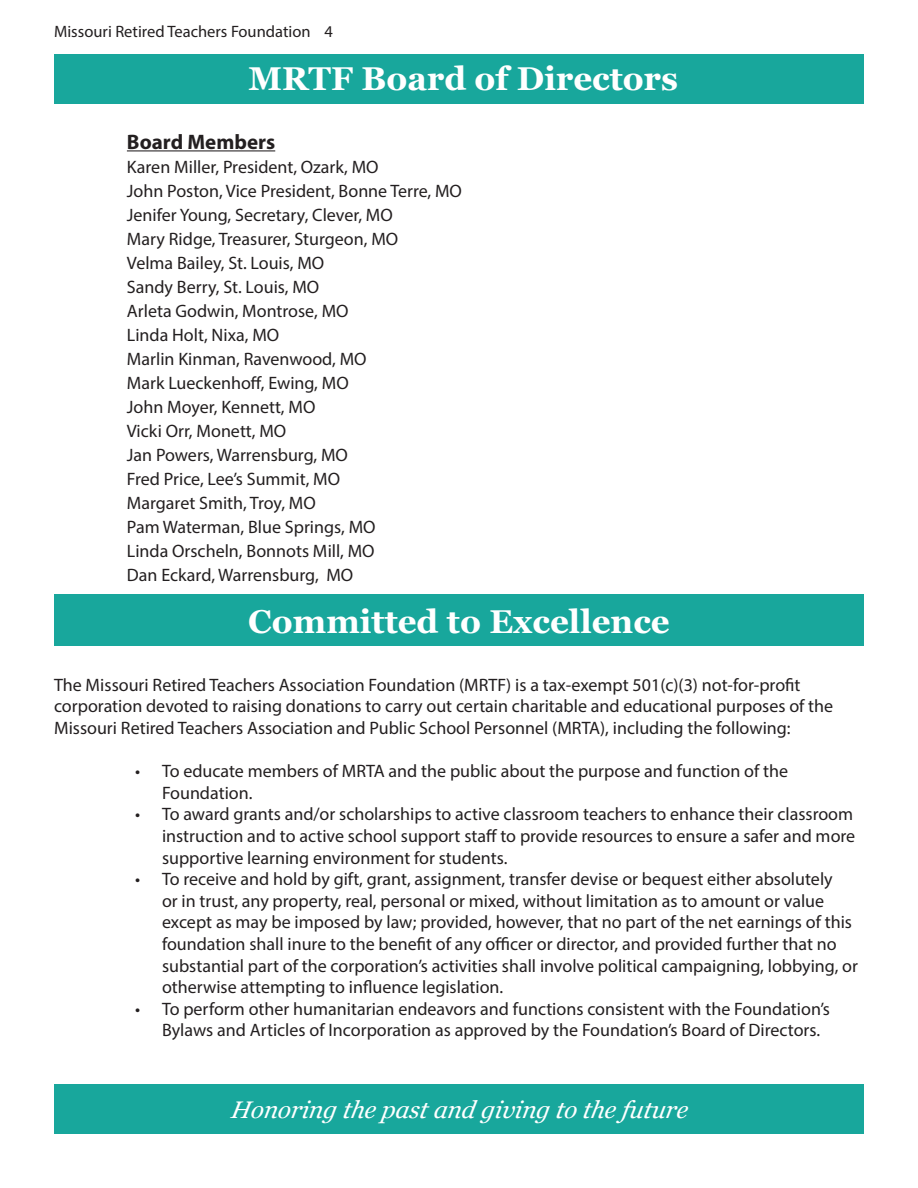
<style>
.page{position:relative;width:918px;height:1188px;background:#fff}
.page>*{position:absolute;margin:0;border:0;box-sizing:border-box;transform-origin:0 0}
.t1{font:700 33px "Georgia";color:#fff}
.t2{font:italic 24px "Georgia";color:#fff}
.t3{font:700 21px "Myriad Pro";color:#231f20}
.t4{font:18px/21.6px "Myriad Pro";color:#231f20}
.t5{font:16.5px "Myriad Pro";color:#231f20}
</style>
<div class="page">
<div style="left:54px;top:1084px;width:810px;height:50px;background:#18a79c"></div>
<div style="left:54px;top:54px;width:810px;height:50px;background:#18a79c"></div>
<hr style="left:127px;top:150px;width:148px;height:1px;background:#231f20">
<div style="left:54px;top:594px;width:810px;height:52px;background:#18a79c"></div>
<p class="t5" style="left:54px;top:22px;width:281px">Missouri Retired Teachers Foundation 4</p>
<p class="t1" style="left:248px;top:58px;width:431px">MRTF Board of Directors</p>
<p class="t3" style="left:127px;top:128px;width:150px">Board Members</p>
<p class="t4" style="left:127px;top:156px;width:253px">Karen Miller, President, Ozark, MO</p>
<p class="t4" style="left:127px;top:180px;width:337px">John Poston, Vice President, Bonne Terre, MO</p>
<p class="t4" style="left:127px;top:204px;width:267px">Jenifer Young, Secretary, Clever, MO</p>
<p class="t4" style="left:127px;top:228px;width:273px">Mary Ridge, Treasurer, Sturgeon, MO</p>
<p class="t4" style="left:127px;top:252px;width:199px">Velma Bailey, St. Louis, MO</p>
<p class="t4" style="left:127px;top:276px;width:194px">Sandy Berry, St. Louis, MO</p>
<p class="t4" style="left:127px;top:300px;width:223px">Arleta Godwin, Montrose, MO</p>
<p class="t4" style="left:127px;top:324px;width:154px">Linda Holt, Nixa, MO</p>
<p class="t4" style="left:127px;top:348px;width:241px">Marlin Kinman, Ravenwood, MO</p>
<p class="t4" style="left:127px;top:372px;width:223px">Mark Lueckenhoff, Ewing, MO</p>
<p class="t4" style="left:127px;top:396px;width:190px">John Moyer, Kennett, MO</p>
<p class="t4" style="left:127px;top:420px;width:161px">Vicki Orr, Monett, MO</p>
<p class="t4" style="left:127px;top:444px;width:223px">Jan Powers, Warrensburg, MO</p>
<p class="t4" style="left:127px;top:468px;width:215px">Fred Price, Lee’s Summit, MO</p>
<p class="t4" style="left:127px;top:492px;width:190px">Margaret Smith, Troy, MO</p>
<p class="t4" style="left:127px;top:516px;width:250px">Pam Waterman, Blue Springs, MO</p>
<p class="t4" style="left:127px;top:540px;width:249px">Linda Orscheln, Bonnots Mill, MO</p>
<p class="t4" style="left:127px;top:564px;width:228px">Dan Eckard, Warrensburg, MO</p>
<p class="t1" style="left:248px;top:600px;width:423px">Committed to Excellence</p>
<p class="t4" style="left:54px;top:674px;width:781px">The Missouri Retired Teachers Association Foundation (MRTF) is a tax-exempt 501(c)(3) not-for-profit corporation devoted to raising donations to carry out certain charitable and educational purposes of the<br>Missouri Retired Teachers Association and Public School Personnel (MRTA), including the following:</p>
<p class="t4" style="left:162px;top:760px;width:628px;text-indent:-27px">• To educate members of MRTA and the public about the purpose and function of the<br>Foundation.</p>
<p class="t4" style="left:162px;top:803px;width:695px;text-align:justify;text-indent:-27px">• To award grants and/or scholarships to active classroom teachers to enhance their classroom instruction and to active school support staff to provide resources to ensure a safer and more supportive learning environment for students.</p>
<p class="t4" style="left:162px;top:868px;width:698px;text-indent:-27px">• To receive and hold by gift, grant, assignment, transfer devise or bequest either absolutely<br>or in trust, any property, real, personal or mixed, without limitation as to amount or value except as may be imposed by law; provided, however, that no part of the net earnings of this foundation shall inure to the benefit of any officer or director, and provided further that no substantial part of the corporation’s activities shall involve political campaigning, lobbying, or otherwise attempting to influence legislation.</p>
<p class="t4" style="left:162px;top:998px;width:669px;text-indent:-27px">• To perform other humanitarian endeavors and functions consistent with the Foundation’s<br>Bylaws and Articles of Incorporation as approved by the Foundation’s Board of Directors.</p>
<h2 class="t2" style="left:231px;top:1095px;width:463px">Honoring the p astand giving to the future</h2>
</div>
